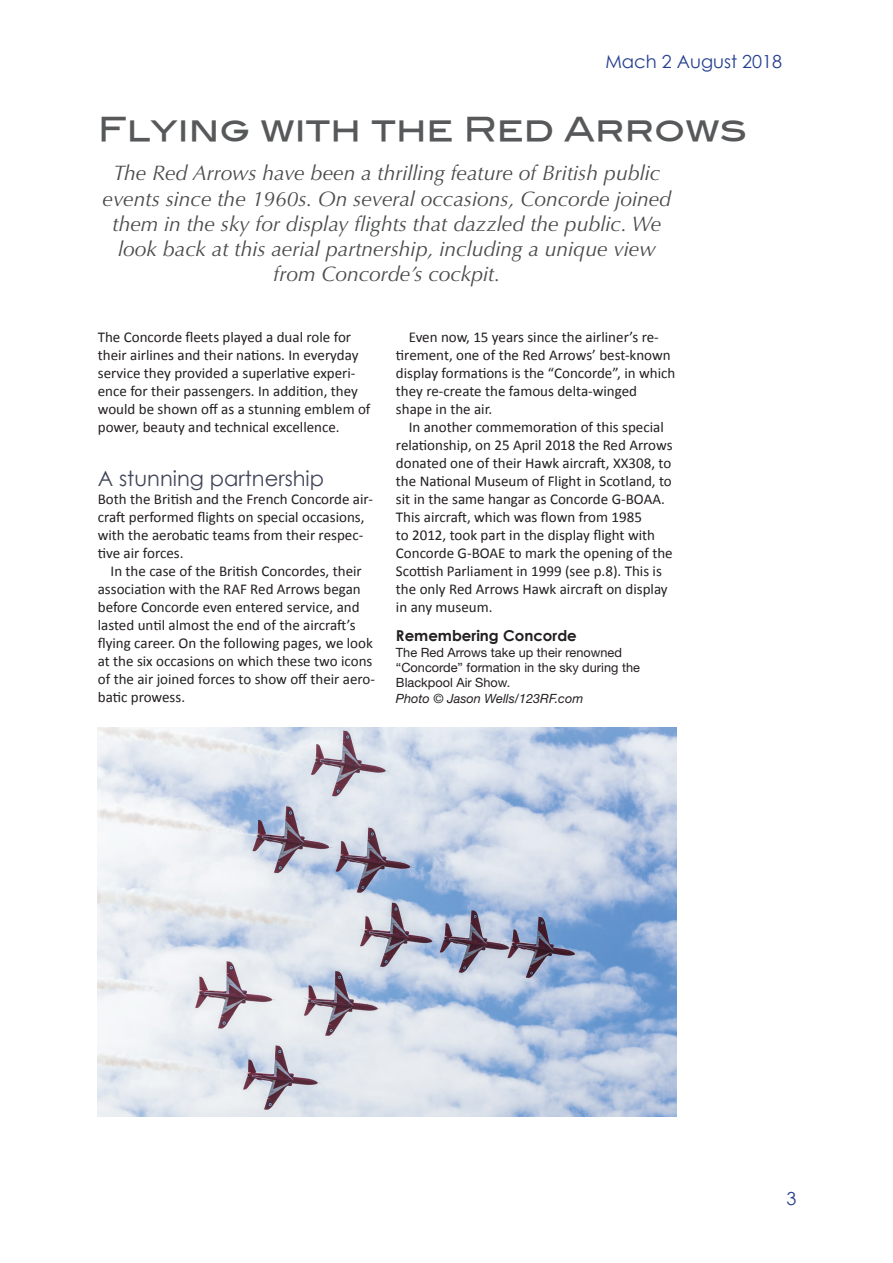
<style>
.page{position:relative;width:893px;height:1263px;background:#fff}
.page>*{position:absolute;margin:0;border:0;box-sizing:border-box;transform-origin:0 0}
.t1{font:33px "Blair Md ITCTT Medium";color:#57585a}
.t2{font:italic 21px/25.2px "Optima";color:#4b4c4d;text-align:center}
.t3{font:21px "Century Gothic";color:#414658}
.t4{font:18px "Century Gothic";color:#253f8e}
.t5{font:15px/18px "Calibri";color:#231f20}
.t6{font:700 15px "Century Gothic";color:#231f20}
.t7{font:12.75px/15.3px "Helvetica Neue";color:#231f20}
.t8{font:italic 12.75px "Helvetica Neue";color:#231f20}
</style>
<div class="page">
<img style="left:98px;top:727px;width:578px;height:389px">
<p class="t4" style="left:605px;top:50px;width:178px">Mach 2 August 2018</p>
<h1 class="t1" style="left:98px;top:102px;width:650px">Flying with the Red Arrows</h1>
<p class="t2" style="left:103px;top:161px;width:570px">The Red Arrows have been a thrilling feature of British public events since the 1960s. On several occasions, Concorde joined them in the sky for display flights that dazzled the public. We look back at this aerial partnership, including a unique view from Concorde’s cockpit.</p>
<p class="t5" style="left:98px;top:328px;width:274px">The Concorde fleets played a dual role for their airlines and their nations. In everyday service they provided a superlative experi&shy;ence for their passengers. In addition, they would be shown off as a stunning emblem of power, beauty and technical excellence.</p>
<h2 class="t3" style="left:98px;top:466px;width:228px">A stunning partnership</h2>
<p class="t5" style="left:98px;top:490px;width:277px">Both the British and the French Concorde air&shy;craft performed flights on special occasions, with the aerobatic teams from their respec&shy;tive air forces.</p>
<p class="t5" style="left:98px;top:562px;width:279px;text-indent:13px">In the case of the British Concordes, their association with the RAF Red Arrows began before Concorde even entered service, and lasted until almost the end of the aircraft’s flying career. On the following pages, we look at the six occasions on which these two icons of the air joined forces to show off their aero&shy;batic prowess.</p>
<p class="t5" style="left:396px;top:328px;width:281px;text-indent:13px">Even now, 15 years since the airliner’s re&shy;tirement, one of the Red Arrows’ best-known display formations is the “Concorde”, in which they re-create the famous delta-winged shape in the air.</p>
<p class="t5" style="left:396px;top:418px;width:278px;text-indent:13px">In another commemoration of this special relationship, on 25 April 2018 the Red Arrows donated one of their Hawk aircraft, XX308, to the National Museum of Flight in Scotland, to sit in the same hangar as Concorde G-BOAA.<br>This aircraft, which was flown from 1985<br>to 2012, took part in the display flight with Concorde G-BOAE to mark the opening of the Scottish Parliament in 1999 (see p.8). This is the only Red Arrows Hawk aircraft on display in any museum.</p>
<p class="t6" style="left:396px;top:626px;width:182px">Remembering Concorde</p>
<p class="t7" style="left:396px;top:644px;width:245px">The Red Arrows take up their renowned “Concorde” formation in the sky during the<br>Blackpool Air Show.</p>
<p class="t8" style="left:396px;top:690px;width:189px">Photo © Jason Wells/123RF.com</p>
<p class="t4" style="left:787px;top:1188px;width:11px">3</p>
</div>
